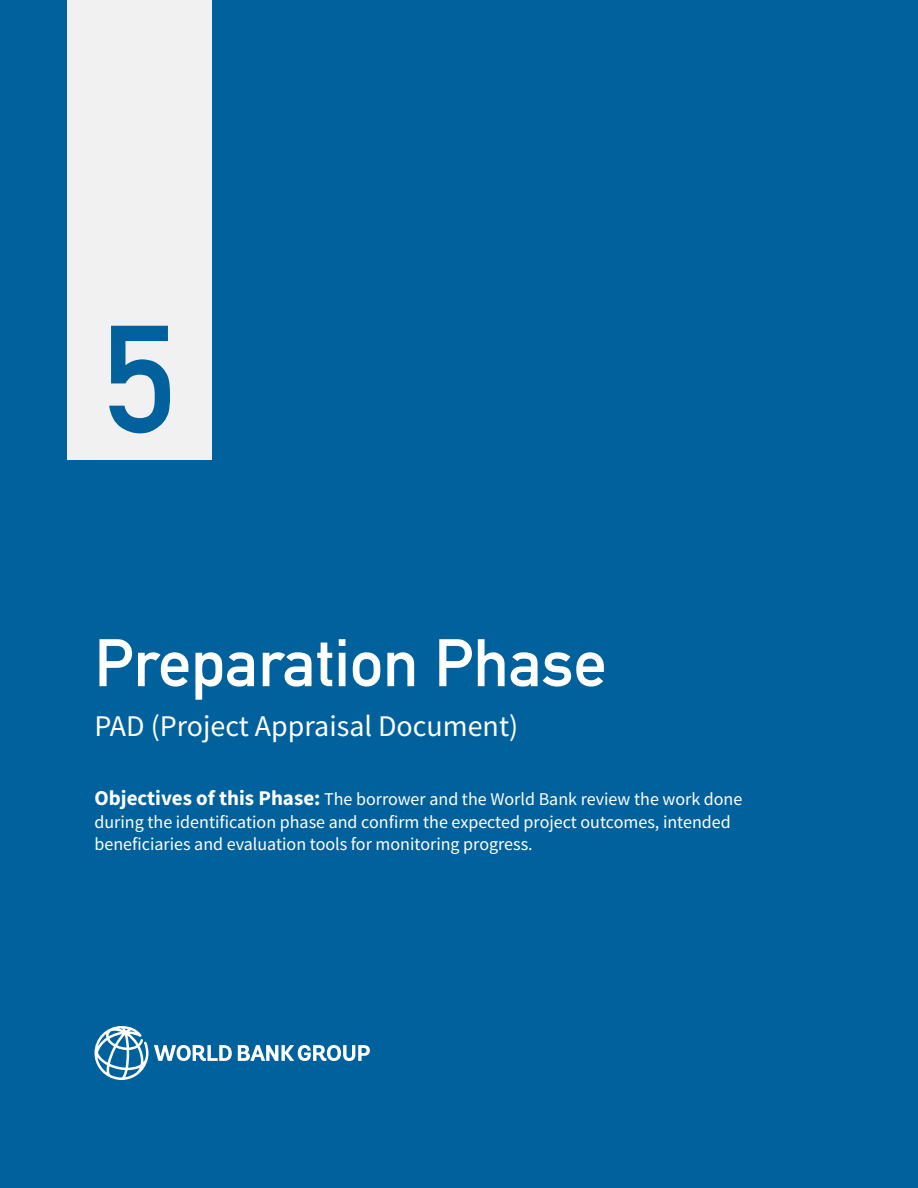
<style>
.page{position:relative;width:918px;height:1188px;background:#00619d}
.page>*{position:absolute;margin:0;border:0;box-sizing:border-box;transform-origin:0 0}
.t1{font:700 150px "DIN Alternate";color:#00619d}
.t2{font:700 66px "DIN Alternate";color:#fff}
.t3{font:30px "Source Sans Pro";color:#fff}
.t4{font:18px/22.5px "Source Sans Pro";color:#fff}
.s1{font-weight:700;font-size:21px}
</style>
<div class="page">
<div style="left:68px;top:0;width:144px;height:460px;background:#f1f1f2"></div>
<img style="left:94px;top:1026px;width:54px;height:54px">
<svg style="left:154px;top:1045px;width:216px;height:16px"></svg>
<hr style="left:917px;top:0;width:1px;height:486px;background:#000">
<h1 class="t1" style="left:104px;top:266px;width:73px">5</h1>
<h1 class="t2" style="left:94px;top:613px;width:514px">Preparation Phase</h1>
<p class="t3" style="left:94px;top:707px;width:425px">PAD (Project Appraisal Document)</p>
<p class="t4" style="left:94px;top:788px;width:649px"><span class="s1">Objectives of this Phase:</span> The borrower and the World Bank review the work done during the identification phase and confirm the expected project outcomes, intended beneficiaries and evaluation tools for monitoring progress.</p>
</div>
